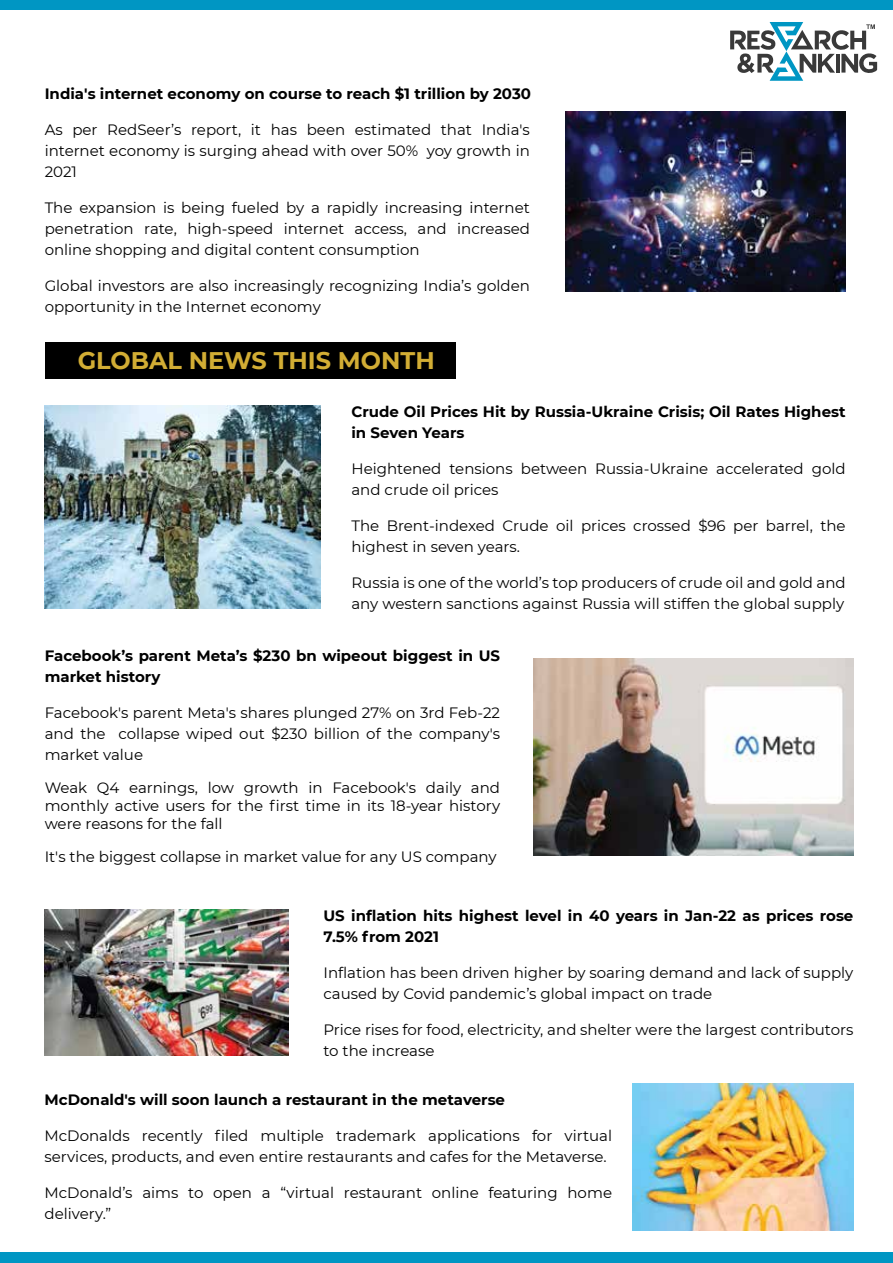
<style>
.page{position:relative;width:893px;height:1263px;background:#fff}
.page>*{position:absolute;margin:0;border:0;box-sizing:border-box;transform-origin:0 0}
.t1{font:700 24px "Montserrat";color:#d2ad34}
.t2{font:15px/21px "Montserrat";color:#000}
.t3{font:700 15px/21px "Montserrat";color:#000}
</style>
<div class="page">
<div style="left:0;top:0;width:893px;height:9px;background:#0096c3"></div>
<svg style="left:730px;top:22px;width:147px;height:59px"></svg>
<hr style="left:836px;top:54px;width:4px;height:19px;background:#393939">
<div style="left:0;top:1253px;width:893px;height:10px;background:#0096c3"></div>
<div style="left:45px;top:343px;width:411px;height:36px;background:#000"></div>
<img style="left:45px;top:910px;width:243px;height:146px">
<img style="left:534px;top:659px;width:319px;height:197px">
<img style="left:45px;top:405px;width:275px;height:204px">
<img style="left:565px;top:112px;width:281px;height:179px">
<img style="left:632px;top:1083px;width:221px;height:147px">
<p class="t3" style="left:45px;top:82px;width:488px">India's internet economy on course to reach $1 trillion by 2030</p>
<p class="t2" style="left:45px;top:118px;width:487px;text-align:justify">As per RedSeer’s report, it has been estimated that India's internet economy is surging ahead with over 50% yoy growth in 2021</p>
<p class="t2" style="left:45px;top:196px;width:487px;text-align:justify">The expansion is being fueled by a rapidly increasing internet penetration rate, high-speed internet access, and increased online shopping and digital content consumption</p>
<p class="t2" style="left:45px;top:274px;width:487px">Global investors are also increasingly recognizing India’s golden opportunity in the Internet economy</p>
<h1 class="t1" style="left:78px;top:343px;width:358px">GLOBAL NEWS THIS MONTH</h1>
<p class="t3" style="left:351px;top:400px;width:496px">Crude Oil Prices Hit by Russia-Ukraine Crisis; Oil Rates Highest in Seven Years</p>
<p class="t2" style="left:351px;top:457px;width:496px">Heightened tensions between Russia-Ukraine accelerated gold and crude oil prices</p>
<p class="t2" style="left:351px;top:514px;width:496px">The Brent-indexed Crude oil prices crossed $96 per barrel, the highest in seven years.</p>
<p class="t2" style="left:351px;top:571px;width:496px">Russia is one of the world’s top producers of crude oil and gold and any western sanctions against Russia will stiffen the global supply</p>
<p class="t3" style="left:45px;top:644px;width:457px">Facebook’s parent Meta’s $230 bn wipeout biggest in US market history</p>
<p class="t2" style="left:45px;top:701px;width:457px;text-align:justify">Facebook's parent Meta's shares plunged 27% on 3rd Feb-22 and the collapse wiped out $230 billion of the company's market value</p>
<p class="t2" style="left:45px;top:778px;width:457px;line-height:18px;text-align:justify">Weak Q4 earnings, low growth in Facebook's daily and monthly active users for the first time in its 18-year history were reasons for the fall</p>
<p class="t2" style="left:45px;top:845px;width:453px">It's the biggest collapse in market value for any US company</p>
<p class="t3" style="left:323px;top:904px;width:531px">US inflation hits highest level in 40 years in Jan-22 as prices rose<br>7.5% from 2021</p>
<p class="t2" style="left:323px;top:961px;width:531px">Inflation has been driven higher by soaring demand and lack of supply caused by Covid pandemic’s global impact on trade</p>
<p class="t2" style="left:323px;top:1018px;width:531px">Price rises for food, electricity, and shelter were the largest contributors to the increase</p>
<p class="t3" style="left:45px;top:1089px;width:462px">McDonald's will soon launch a restaurant in the metaverse</p>
<p class="t2" style="left:45px;top:1125px;width:569px">McDonalds recently filed multiple trademark applications for virtual services, products, and even entire restaurants and cafes for the Metaverse.</p>
<p class="t2" style="left:45px;top:1182px;width:569px">McDonald’s aims to open a “virtual restaurant online featuring home delivery.”</p>
</div>
